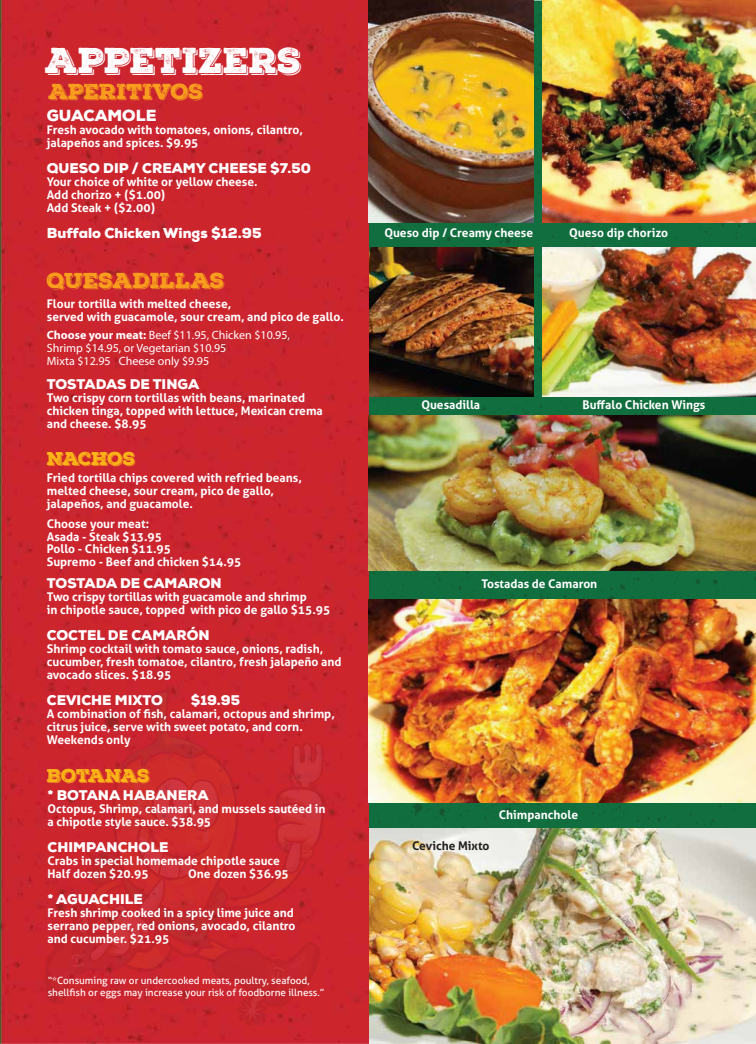
<style>
.page{position:relative;width:756px;height:1044px;background:#fff}
.page>*{position:absolute;margin:0;border:0;box-sizing:border-box;transform-origin:0 0}
.t1{font:34.9px "Nexa Rust Slab Black Shadow 01";color:#fff}
.t2{font:21px "Nexa Rust Slab Black Shadow 01";color:#f99f1d}
.t3{font:18px "Nexa Rust Slab Black Shadow 01";letter-spacing:-.02em;color:#fcb517}
.t4{font:900 16px "Nexa";color:#fff}
.t5{font:900 14.4px "Nexa";color:#fff}
.t6{font:900 14px "Nexa";color:#fff}
.t7{font:700 12px/13px "Aller";color:#fff}
.t8{font:12px/13px "Myriad Pro";color:#fff}
.t9{font:700 12px "Aller";color:#231f20}
.t10{font:10px/12px "Aller";color:#fff}
.s1{font-weight:700}
</style>
<div class="page">
<img style="left:0;top:0;width:756px;height:1044px">
<img style="left:368px;top:248px;width:165px;height:148px">
<img style="left:368px;top:829px;width:388px;height:215px">
<svg style="left:45px;top:690px;width:280px;height:336px;background:#c8262d"></svg>
<img style="left:368px;top:415px;width:388px;height:155px">
<img style="left:368px;top:599px;width:388px;height:203px">
<img style="left:543px;top:247px;width:213px;height:149px">
<img style="left:542px;top:0;width:214px;height:223px">
<img style="left:368px;top:0;width:165px;height:223px">
<h1 class="t1" style="left:45px;top:37px;width:257px">APPETIZERS</h1>
<h2 class="t2" style="left:48px;top:78px;width:156px">APERITIVOS</h2>
<h3 class="t4" style="left:47px;top:105px;width:111px">GUACAMOLE</h3>
<p class="t7" style="left:47px;top:123px;width:258px">Fresh avocado with tomatoes, onions, cilantro, jalapeños and spices. $9.95</p>
<p class="t6" style="left:47px;top:159px;width:266px">QUESO DIP / CREAMY CHEESE $7.50</p>
<p class="t7" style="left:47px;top:175px;width:212px">Your choice of white or yellow cheese.<br>Add chorizo + ($1.00)<br>Add Steak + ($2.00)</p>
<p class="t5" style="left:47px;top:223px;width:216px">Buffalo Chicken Wings $12.95</p>
<h2 class="t2" style="left:47px;top:266px;width:179px">QUESADILLAS</h2>
<p class="t7" style="left:47px;top:297px;width:299px">Flour tortilla with melted cheese,<br>served with guacamole, sour cream, and pico de gallo.</p>
<p class="t8" style="left:47px;top:329px;width:245px"><span class="s1">Choose your meat:</span> Beef $11.95, Chicken $10.95,<br>Shrimp $14.95, or Vegetarian $10.95<br>Mixta $12.95 Cheese only $9.95</p>
<p class="t6" style="left:47px;top:375px;width:154px">TOSTADAS DE TINGA</p>
<p class="t7" style="left:47px;top:391px;width:278px">Two crispy corn tortillas with beans, marinated chicken tinga, topped with lettuce, Mexican crema and cheese. $8.95</p>
<h3 class="t3" style="left:47px;top:446px;width:90px">NACHOS</h3>
<p class="t7" style="left:47px;top:471px;width:257px">Fried tortilla chips covered with refried beans, melted cheese, sour cream, pico de gallo, jalapeños, and guacamole.</p>
<p class="t7" style="left:47px;top:517px;width:196px">Choose your meat:<br>Asada - Steak $13.95<br>Pollo - Chicken $11.95<br>Supremo - Beef and chicken $14.95</p>
<p class="t6" style="left:47px;top:574px;width:176px">TOSTADA DE CAMARON</p>
<p class="t7" style="left:47px;top:590px;width:285px">Two crispy tortillas with guacamole and shrimp<br>in chipotle sauce, topped with pico de gallo $15.95</p>
<p class="t6" style="left:47px;top:626px;width:164px">COCTEL DE CAMARÓN</p>
<p class="t7" style="left:47px;top:642px;width:296px">Shrimp cocktail with tomato sauce, onions, radish, cucumber, fresh tomatoe, cilantro, fresh jalapeño and avocado slices. $18.95</p>
<p class="t6" style="left:47px;top:691px;width:118px">CEVICHE MIXTO</p>
<p class="t6" style="left:191px;top:691px;width:51px">$19.95</p>
<p class="t7" style="left:47px;top:707px;width:290px">A combination of fish, calamari, octopus and shrimp, citrus juice, serve with sweet potato, and corn.<br>Weekends only</p>
<h3 class="t3" style="left:47px;top:763px;width:104px">BOTANAS</h3>
<p class="t6" style="left:48px;top:786px;width:163px">* BOTANA HABANERA</p>
<p class="t7" style="left:48px;top:803px;width:280px">Octopus, Shrimp, calamari, and mussels sautéed in a chipotle style sauce. $38.95</p>
<p class="t6" style="left:48px;top:838px;width:122px">CHIMPANCHOLE</p>
<p class="t7" style="left:48px;top:855px;width:234px">Crabs in special homemade chipotle sauce<br>Half dozen $20.95</p>
<p class="t7" style="left:188px;top:868px;width:102px">One dozen $36.95</p>
<p class="t6" style="left:48px;top:890px;width:97px">* AGUACHILE</p>
<p class="t7" style="left:48px;top:907px;width:250px">Fresh shrimp cooked in a spicy lime juice and serrano pepper, red onions, avocado, cilantro and cucumber. $21.95</p>
<p class="t10" style="left:48px;top:974px;width:278px">“*Consuming raw or undercooked meats, poultry, seafood, shellfish or eggs may increase your risk of foodborne illness.”</p>
<p class="t7" style="left:384px;top:226px;width:150px">Queso dip / Creamy cheese</p>
<p class="t7" style="left:569px;top:226px;width:100px">Queso dip chorizo</p>
<p class="t7" style="left:421px;top:398px;width:60px">Quesadilla</p>
<p class="t7" style="left:583px;top:398px;width:124px">Buffalo Chicken Wings</p>
<p class="t7" style="left:481px;top:577px;width:117px">Tostadas de Camaron</p>
<p class="t9" style="left:412px;top:838px;width:79px">Ceviche Mixto</p>
<p class="t7" style="left:499px;top:808px;width:81px">Chimpanchole</p>
</div>
